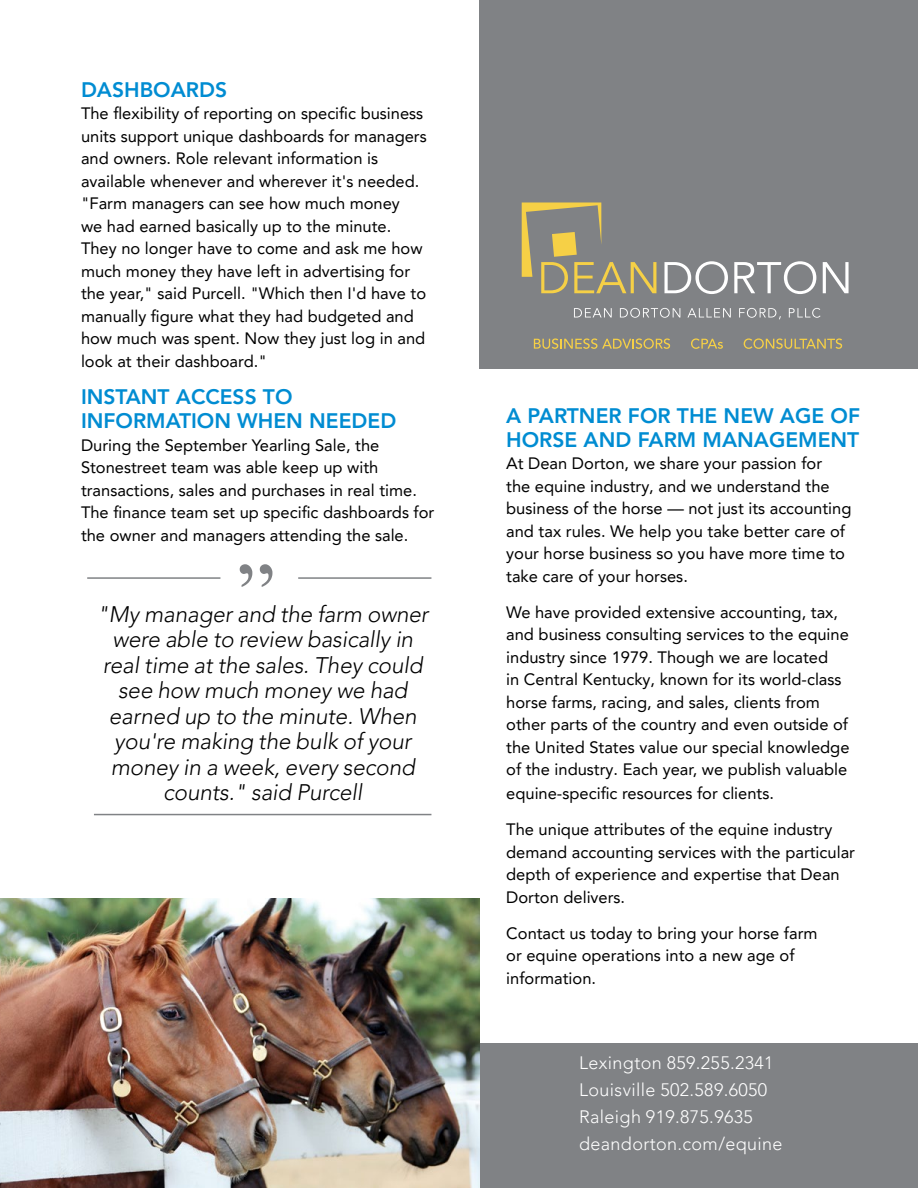
<style>
.page{position:relative;width:918px;height:1188px;background:#fff}
.page>*{position:absolute;margin:0;border:0;box-sizing:border-box;transform-origin:0 0}
.t1{font:italic 300 22.5px/25.5px "Avenir LT Pro";letter-spacing:-.005em;color:#000;text-align:center}
.t2{font:800 21px/24px "Avenir LT Pro";color:#008cd2}
.t3{font:300 18px/27px "Avenir LT Pro";letter-spacing:.02em;color:#fff}
.t4{font:16.5px/22.5px "Avenir LT Pro";color:#000}
</style>
<div class="page">
<hr style="left:94px;top:814px;width:337px;height:1px;background:#808285">
<hr style="left:87px;top:577px;width:133px;height:2px;background:#808285">
<svg style="left:240px;top:564px;width:32px;height:23px"></svg>
<hr style="left:298px;top:577px;width:133px;height:2px;background:#808285">
<div style="left:479px;top:1043px;width:439px;height:145px;background:#808285"></div>
<img style="left:0;top:899px;width:479px;height:289px">
<div style="left:479px;top:0;width:439px;height:369px;background:#808285"></div>
<svg style="left:574px;top:308px;width:38px;height:9px"></svg>
<svg style="left:620px;top:308px;width:60px;height:10px"></svg>
<svg style="left:687px;top:308px;width:44px;height:9px"></svg>
<svg style="left:739px;top:308px;width:42px;height:11px"></svg>
<svg style="left:789px;top:308px;width:32px;height:10px"></svg>
<svg style="left:522px;top:202px;width:134px;height:91px"></svg>
<svg style="left:664px;top:261px;width:64px;height:33px"></svg>
<svg style="left:734px;top:261px;width:82px;height:33px"></svg>
<svg style="left:823px;top:262px;width:26px;height:31px"></svg>
<svg style="left:534px;top:338px;width:136px;height:11px"></svg>
<svg style="left:691px;top:338px;width:32px;height:11px"></svg>
<svg style="left:744px;top:338px;width:98px;height:11px"></svg>
<p class="t2" style="left:81px;top:78px;width:148px">DASHBOARDS</p>
<p class="t4" style="left:81px;top:102px;width:347px">The flexibility of reporting on specific business units support unique dashboards for managers and owners. Role relevant information is available whenever and wherever it's needed. "Farm managers can see how much money<br>we had earned basically up to the minute.<br>They no longer have to come and ask me how much money they have left in advertising for the year," said Purcell. "Which then I'd have to manually figure what they had budgeted and how much was spent. Now they just log in and look at their dashboard."</p>
<p class="t2" style="left:81px;top:385px;width:317px">INSTANT ACCESS TO<br>INFORMATION WHEN NEEDED</p>
<p class="t4" style="left:81px;top:434px;width:355px">During the September Yearling Sale, the Stonestreet team was able keep up with transactions, sales and purchases in real time.<br>The finance team set up specific dashboards for the owner and managers attending the sale.</p>
<h1 class="t1" style="left:97px;top:602px;width:333px">"My manager and the farm owner were able to review basically in real time at the sales. They could see how much money we had earned up to the minute. When you're making the bulk of your money in a week, every second counts." said Purcell</h1>
<p class="t2" style="left:506px;top:404px;width:355px">A PARTNER FOR THE NEW AGE OF<br>HORSE AND FARM MANAGEMENT</p>
<p class="t4" style="left:506px;top:452px;width:347px">At Dean Dorton, we share your passion for<br>the equine industry, and we understand the business of the horse — not just its accounting and tax rules. We help you take better care of your horse business so you have more time to take care of your horses.</p>
<p class="t4" style="left:506px;top:601px;width:345px">We have provided extensive accounting, tax, and business consulting services to the equine industry since 1979. Though we are located<br>in Central Kentucky, known for its world-class horse farms, racing, and sales, clients from other parts of the country and even outside of the United States value our special knowledge of the industry. Each year, we publish valuable</p>
<p class="t4" style="left:506px;top:776px;width:328px;line-height:36px">equine-specific resources for clients.<br>The unique attributes of the equine industry</p>
<p class="t4" style="left:506px;top:841px;width:350px">demand accounting services with the particular depth of experience and expertise that Dean<br>Dorton delivers.</p>
<p class="t4" style="left:506px;top:922px;width:313px">Contact us today to bring your horse farm or equine operations into a new age of information.</p>
<p class="t3" style="left:579px;top:1049px;width:205px">Lexington 859.255.2341<br>Louisville 502.589.6050<br>Raleigh 919.875.9635 deandorton.com/equine</p>
</div>
